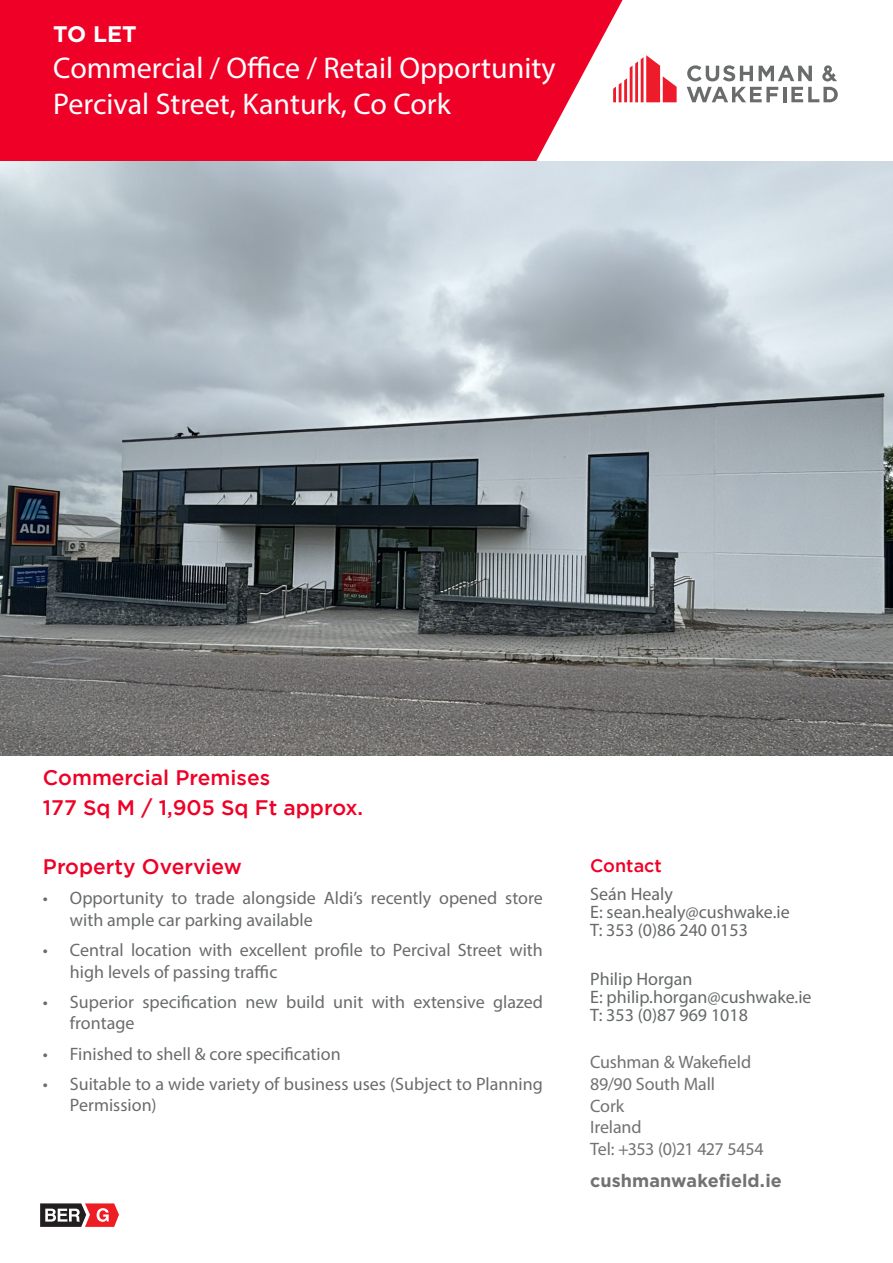
<style>
.page{position:relative;width:893px;height:1263px;background:#fff}
.page>*{position:absolute;margin:0;border:0;box-sizing:border-box;transform-origin:0 0}
.Main_Address_Front_P{font:30px "Myriad Pro";color:#fff}
.For_Sale___To_Let{font:700 22.5px "Gotham";color:#fff}
.Heading{font:500 21px "Gotham";color:#ef0027}
.t1{font:18px/21.6px "Myriad Pro";color:#6a6c6c}
.t2{font:18px/18px "Myriad Pro";color:#666969}
.t3{font:18px/21.6px "Myriad Pro";letter-spacing:-.01em;color:#717271}
.t4{font:18px "Myriad Pro";letter-spacing:-.035em;color:#717271}
.t5{font:700 18px "Gotham";color:#717271}
.Heading-2{font:500 18px "Gotham";color:#ef0027}
</style>
<div class="page">
<svg style="left:629px;top:55px;width:48px;height:47px"></svg>
<svg style="left:687px;top:65px;width:151px;height:37px"></svg>
<svg style="left:0;top:0;width:629px;height:162px;background:#f01438"></svg>
<img style="left:0;top:162px;width:893px;height:593px">
<svg style="left:40px;top:1203px;width:79px;height:24px"></svg>
<p class="For_Sale___To_Let" style="left:53px;top:21px;width:85px">TO LET</p>
<p class="Main_Address_Front_P" style="left:53px;top:50px;width:504px">Commercial / Office / Retail Opportunity</p>
<p class="Main_Address_Front_P" style="left:53px;top:86px;width:399px">Percival Street, Kanturk, Co Cork</p>
<p class="Heading" style="left:43px;top:766px;width:229px">Commercial Premises</p>
<p class="Heading" style="left:43px;top:795px;width:322px">177 Sq M / 1,905 Sq Ft approx.</p>
<p class="Heading" style="left:43px;top:855px;width:200px">Property Overview</p>
<p class="t1" style="left:70px;top:887px;width:474px;text-indent:-27px">• Opportunity to trade alongside Aldi’s recently opened store with ample car parking available</p>
<p class="t1" style="left:70px;top:939px;width:474px;text-indent:-27px">• Central location with excellent profile to Percival Street with high levels of passing traffic</p>
<p class="t1" style="left:70px;top:991px;width:474px;text-indent:-27px">• Superior specification new build unit with extensive glazed frontage</p>
<p class="t1" style="left:43px;top:1042px;width:299px">• Finished to shell &amp; core specification</p>
<p class="t1" style="left:70px;top:1072px;width:474px;text-indent:-27px">• Suitable to a wide variety of business uses (Subject to Planning<br>Permission)</p>
<p class="Heading-2" style="left:590px;top:855px;width:73px">Contact</p>
<p class="t2" style="left:590px;top:885px;width:201px">Seán Healy<br>E: sean.healy@cushwake.ie<br>T: 353 (0)86 240 0153</p>
<p class="t2" style="left:590px;top:969px;width:223px">Philip Horgan<br>E: philip.horgan@cushwake.ie<br>T: 353 (0)87 969 1018</p>
<p class="t3" style="left:590px;top:1051px;width:162px">Cushman &amp; Wakefield<br>89/90 South Mall</p>
<p class="t3" style="left:590px;top:1094px;width:36px">Cork</p>
<p class="t3" style="left:590px;top:1116px;width:53px">Ireland</p>
<p class="t4" style="left:590px;top:1138px;width:175px">Tel: +353 (0)21 427 5454</p>
<p class="t5" style="left:590px;top:1170px;width:193px">cushmanwakefield.ie</p>
</div>
